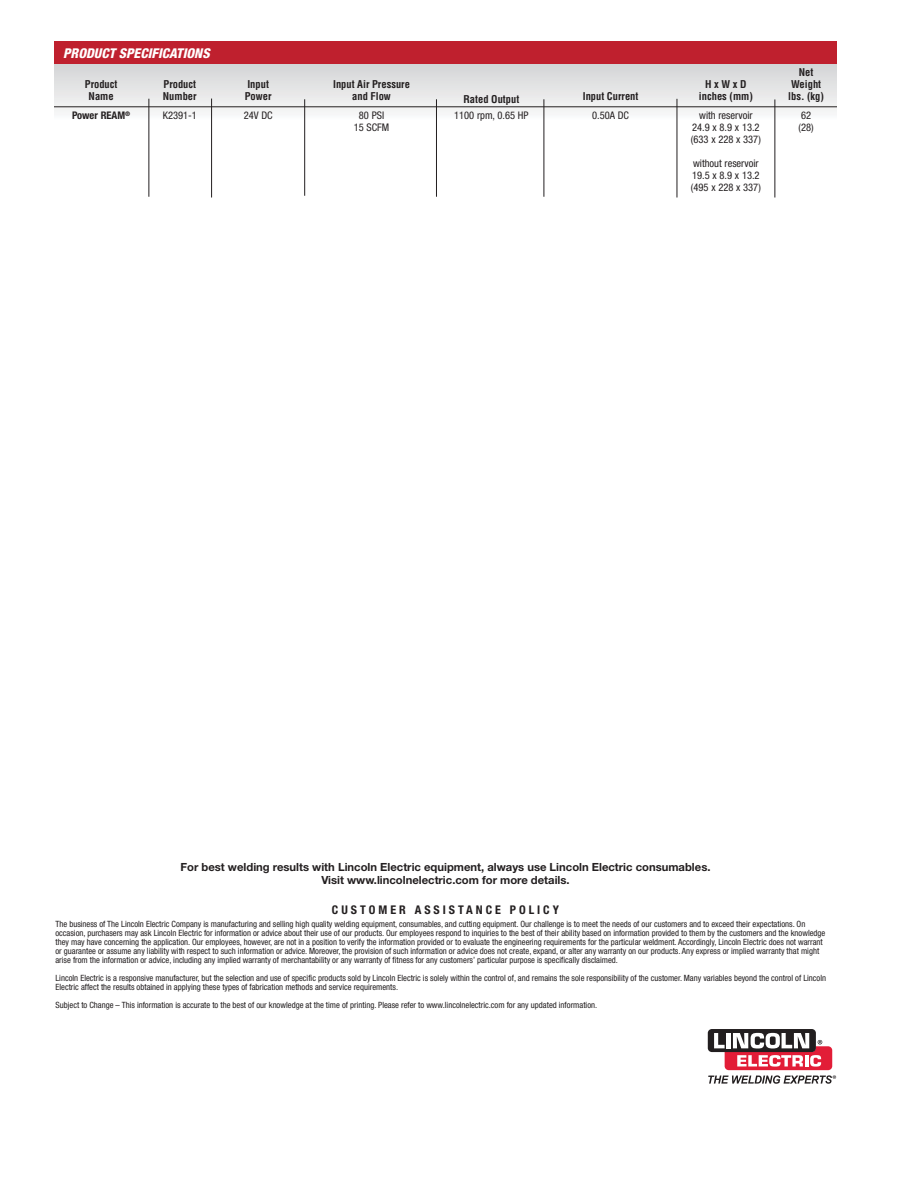
<style>
.page{position:relative;width:918px;height:1188px;background:#fff}
.page>*{position:absolute;margin:0;border:0;box-sizing:border-box;transform-origin:0 0}
.t1{font:italic 800 condensed 13.5px "Helvetica Neue";letter-spacing:.005em;color:#fff}
.t2{font:700 condensed 12px "Helvetica Neue";letter-spacing:.25em;color:#231f20}
.t3{font:700 11.25px/13.5px "Helvetica Neue";color:#231f20;text-align:center}
.t4{font:condensed 10.5px/12px "Helvetica Neue";color:#231f20;text-align:center}
.t5{font:700 condensed 10.5px/12px "Helvetica";color:#231f20;text-align:center}
.t6{font:700 condensed 10.5px "Helvetica Neue";color:#231f20}
.t7{font:condensed 8.7px/9px "Helvetica Neue";color:#231f20}
</style>
<div class="page">
<div style="left:708px;top:1029px;width:108px;height:23px;background:#221e1f;border-radius:4px"></div>
<svg style="left:708px;top:1033px;width:128px;height:51px"></svg>
<div style="left:54px;top:63px;width:783px;height:56px;background:linear-gradient(to bottom,#d3d4d5,#f8f8f8)"></div>
<hr style="left:54px;top:107px;width:783px;height:1px;background:#231f20">
<hr style="left:211px;top:99px;width:1px;height:99px;background:#231f20">
<hr style="left:304px;top:99px;width:1px;height:97px;background:#231f20">
<hr style="left:149px;top:99px;width:1px;height:98px;background:#231f20">
<hr style="left:436px;top:99px;width:1px;height:98px;background:#231f20">
<hr style="left:544px;top:99px;width:1px;height:98px;background:#231f20">
<hr style="left:677px;top:99px;width:1px;height:99px;background:#231f20">
<hr style="left:775px;top:99px;width:1px;height:99px;background:#231f20">
<div style="left:54px;top:41px;width:783px;height:22px;background:#bf202e"></div>
<h1 class="t1" style="left:63px;top:48px;width:148px">PRODUCT SPECIFICATIONS</h1>
<p class="t5" style="left:85px;top:79px;width:34px">Product<br>Name</p>
<p class="t5" style="left:163px;top:79px;width:35px;text-align:left">Product<br>Number</p>
<p class="t5" style="left:245px;top:79px;width:28px;text-align:left">Input<br>Power</p>
<p class="t5" style="left:333px;top:79px;width:78px">Input Air Pressure and Flow</p>
<p class="t5" style="left:464px;top:94px;width:57px">Rated Output</p>
<p class="t5" style="left:583px;top:91px;width:57px">Input Current</p>
<p class="t5" style="left:699px;top:79px;width:55px">HxWxD inches (mm)</p>
<p class="t6" style="left:72px;top:111px;width:60px">Power REAM<sup>®</sup></p>
<p class="t4" style="left:163px;top:110px;width:36px">K2391-1</p>
<p class="t4" style="left:244px;top:110px;width:30px">24V DC</p>
<p class="t4" style="left:354px;top:110px;width:37px">80 PSI<br>15 SCFM</p>
<p class="t4" style="left:454px;top:110px;width:76px">1100 rpm, 0.65 HP</p>
<p class="t4" style="left:592px;top:110px;width:38px">0.50A DC</p>
<p class="t4" style="left:691px;top:110px;width:71px">with reservoir<br>24.9 x 8.9 x 13.2 (633 x 228 x 337)</p>
<p class="t4" style="left:691px;top:158px;width:71px;text-align:left">without reservoir<br>19.5 x 8.9 x 13.2 (495 x 228 x 337)</p>
<p class="t5" style="left:788px;top:67px;width:37px">Net<br>Weight lbs. (kg)</p>
<p class="t4" style="left:799px;top:110px;width:17px;text-align:left">62 (28)</p>
<p class="t3" style="left:181px;top:861px;width:531px">For best welding results with Lincoln Electric equipment, always use Lincoln Electric consumables.<br>Visit www.lincolnelectric.com for more details.</p>
<h2 class="t2" style="left:332px;top:906px;width:229px">CUSTOMER ASSISTANCE POLICY</h2>
<p class="t7" style="left:56px;top:920px;width:771px">The business of The Lincoln Electric Company is manufacturing and selling high quality welding equipment, consumables, and cutting equipment. Our challenge is to meet the needs of our customers and to exceed their expectations. On occasion, purchasers may ask Lincoln Electric for information or advice about their use of our products. Our employees respond to inquiries to the best of their ability based on information provided to them by the customers and the knowledge they may have concerning the application. Our employees, however, are not in a position to verify the information provided or to evaluate the engineering requirements for the particular weldment. Accordingly, Lincoln Electric does not warrant or guarantee or assume any liability with respect to such information or advice. Moreover, the provision of such information or advice does not create, expand, or alter any warranty on our products. Any express or implied warranty that might arise from the information or advice, including any implied warranty of merchantability or any warranty of fitness for any customers’ particular purpose is specifically disclaimed.</p>
<p class="t7" style="left:56px;top:974px;width:772px">Lincoln Electric is a responsive manufacturer, but the selection and use of specific products sold by Lincoln Electric is solely within the control of, and remains the sole responsibility of the customer. Many variables beyond the control of Lincoln<br>Electric affect the results obtained in applying these types of fabrication methods and service requirements.</p>
<p class="t7" style="left:56px;top:1001px;width:543px">Subject to Change – This information is accurate to the best of our knowledge at the time of printing. Please refer to www.lincolnelectric.com for any updated information.</p>
</div>
